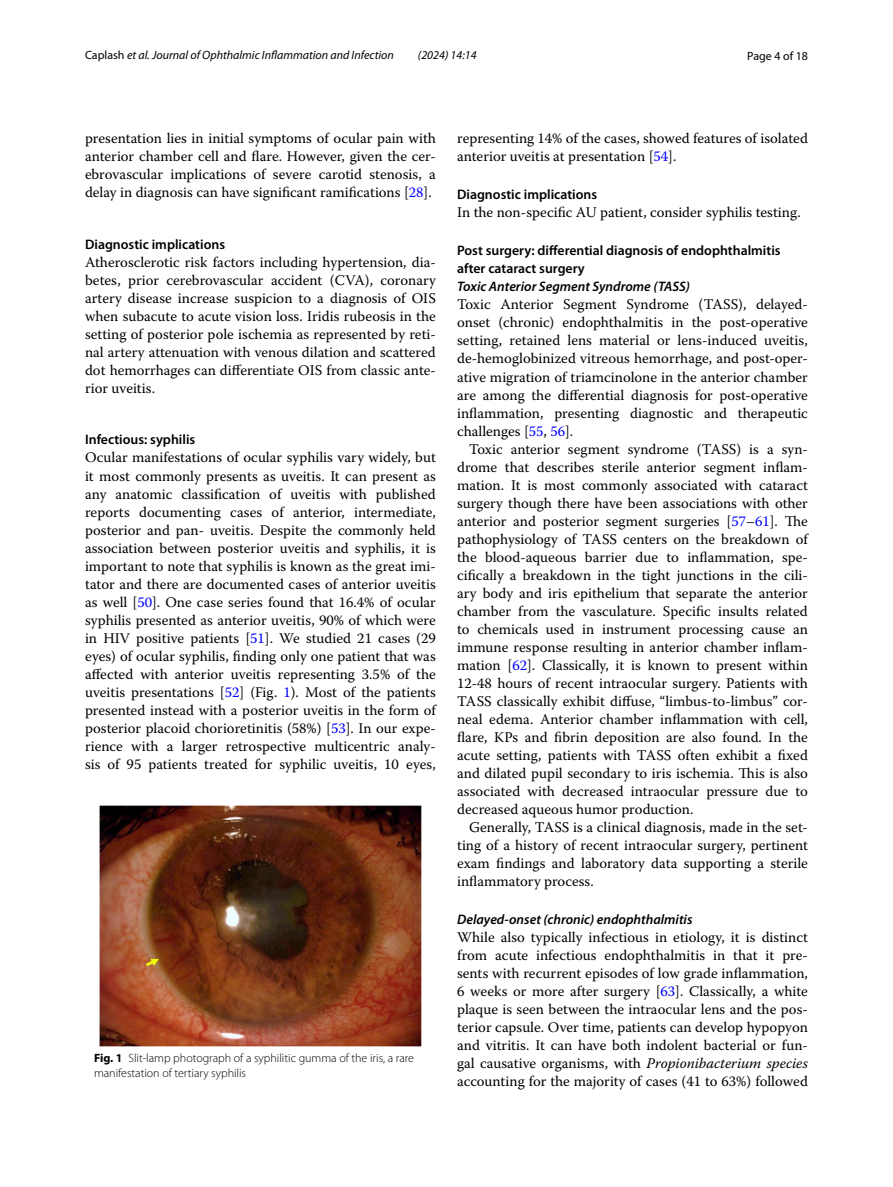
<style>
.page{position:relative;width:893px;height:1187px;background:#fff}
.page>*{position:absolute;margin:0;border:0;box-sizing:border-box;transform-origin:0 0}
.t1{font:14.7px/18px "Warnock Pro";color:#000;text-align:justify}
.t2{font:600 13.8px/18px "Myriad Pro";color:#000}
.t3{font:italic 600 13.8px "Myriad Pro";color:#000}
.t4{font:300 12px/15px "Myriad Pro";color:#000}
.t5{font:italic 12px "Myriad Pro";color:#000}
.t6{font:12px "Myriad Pro";color:#000}
.s1{font-style:normal}
.s2{color:#00f}
.s3{font-weight:700}
.s4{font-style:italic}
</style>
<div class="page">
<img style="left:100px;top:805px;width:321px;height:241px">
<p class="t5" style="left:85px;top:48px;width:310px"><span class="s1">Caplash</span> et al. Journal of Ophthalmic Inflammation and Infection</p>
<p class="t5" style="left:418px;top:48px;width:60px">(2024) 14:14</p>
<p class="t6" style="left:747px;top:48px;width:62px">Page 4 of 18</p>
<p class="t1" style="left:85px;top:128px;width:352px">presentation lies in initial symptoms of ocular pain with anterior chamber cell and flare. However, given the cer&shy;ebrovascular implications of severe carotid stenosis, a delay in diagnosis can have significant ramifications [<span class="s2">28</span>].</p>
<p class="t2" style="left:85px;top:234px;width:142px">Diagnostic implications</p>
<p class="t1" style="left:85px;top:252px;width:352px">Atherosclerotic risk factors including hypertension, dia&shy;betes, prior cerebrovascular accident (CVA), coronary artery disease increase suspicion to a diagnosis of OIS when subacute to acute vision loss. Iridis rubeosis in the setting of posterior pole ischemia as represented by reti&shy;nal artery attenuation with venous dilation and scattered dot hemorrhages can differentiate OIS from classic ante&shy;rior uveitis.</p>
<p class="t2" style="left:85px;top:430px;width:112px">Infectious: syphilis</p>
<p class="t1" style="left:85px;top:448px;width:352px">Ocular manifestations of ocular syphilis vary widely, but it most commonly presents as uveitis. It can present as any anatomic classification of uveitis with published reports documenting cases of anterior, intermediate, posterior and pan- uveitis. Despite the commonly held association between posterior uveitis and syphilis, it is important to note that syphilis is known as the great imi&shy;tator and there are documented cases of anterior uveitis as well [<span class="s2">50</span>]. One case series found that 16.4% of ocular syphilis presented as anterior uveitis, 90% of which were in HIV positive patients [<span class="s2">51</span>]. We studied 21 cases (29 eyes) of ocular syphilis, finding only one patient that was affected with anterior uveitis representing 3.5% of the uveitis presentations [<span class="s2">52</span>] (Fig. <span class="s2">1</span>). Most of the patients presented instead with a posterior uveitis in the form of posterior placoid chorioretinitis (58%) [<span class="s2">53</span>]. In our expe&shy;rience with a larger retrospective multicentric analy&shy;sis of 95 patients treated for syphilic uveitis, 10 eyes,</p>
<p class="t4" style="left:94px;top:1050px;width:321px"><span class="s3">Fig. 1</span> Slit-lamp photograph of a syphilitic gumma of the iris, a rare manifestation of tertiary syphilis</p>
<p class="t1" style="left:457px;top:128px;width:352px">representing 14% of the cases, showed features of isolated anterior uveitis at presentation [<span class="s2">54</span>].</p>
<p class="t2" style="left:457px;top:185px;width:142px">Diagnostic implications</p>
<p class="t1" style="left:457px;top:203px;width:345px">In the non-specific AU patient, consider syphilis testing.</p>
<p class="t2" style="left:457px;top:241px;width:325px">Post surgery: differential diagnosis of endophthalmitis after cataract surgery</p>
<p class="t3" style="left:457px;top:278px;width:234px">Toxic Anterior Segment Syndrome (TASS)</p>
<p class="t1" style="left:457px;top:295px;width:352px">Toxic Anterior Segment Syndrome (TASS), delayed&shy;onset (chronic) endophthalmitis in the post-operative setting, retained lens material or lens-induced uveitis, de-hemoglobinized vitreous hemorrhage, and post-oper&shy;ative migration of triamcinolone in the anterior chamber are among the differential diagnosis for post-operative inflammation, presenting diagnostic and therapeutic challenges [<span class="s2">55</span>, <span class="s2">56</span>].</p>
<p class="t1" style="left:457px;top:439px;width:352px;text-indent:12px">Toxic anterior segment syndrome (TASS) is a syn&shy;drome that describes sterile anterior segment inflam&shy;mation. It is most commonly associated with cataract surgery though there have been associations with other anterior and posterior segment surgeries [<span class="s2">57</span>–<span class="s2">61</span>]. The pathophysiology of TASS centers on the breakdown of the blood-aqueous barrier due to inflammation, spe&shy;cifically a breakdown in the tight junctions in the cili&shy;ary body and iris epithelium that separate the anterior chamber from the vasculature. Specific insults related to chemicals used in instrument processing cause an immune response resulting in anterior chamber inflam&shy;mation [<span class="s2">62</span>]. Classically, it is known to present within 12-48 hours of recent intraocular surgery. Patients with TASS classically exhibit diffuse, “limbus-to-limbus” cor&shy;neal edema. Anterior chamber inflammation with cell, flare, KPs and fibrin deposition are also found. In the acute setting, patients with TASS often exhibit a fixed and dilated pupil secondary to iris ischemia. This is also associated with decreased intraocular pressure due to decreased aqueous humor production.</p>
<p class="t1" style="left:457px;top:817px;width:352px;text-indent:12px">Generally, TASS is a clinical diagnosis, made in the set&shy;ting of a history of recent intraocular surgery, pertinent exam findings and laboratory data supporting a sterile inflammatory process.</p>
<p class="t3" style="left:457px;top:910px;width:237px">Delayed‑onset (chronic) endophthalmitis</p>
<p class="t1" style="left:457px;top:928px;width:352px">While also typically infectious in etiology, it is distinct from acute infectious endophthalmitis in that it pre&shy;sents with recurrent episodes of low grade inflammation, 6 weeks or more after surgery [<span class="s2">63</span>]. Classically, a white plaque is seen between the intraocular lens and the pos&shy;terior capsule. Over time, patients can develop hypopyon and vitritis. It can have both indolent bacterial or fun&shy;gal causative organisms, with <span class="s4">Propionibacterium species </span>accounting for the majority of cases (41 to 63%) followed</p>
</div>
